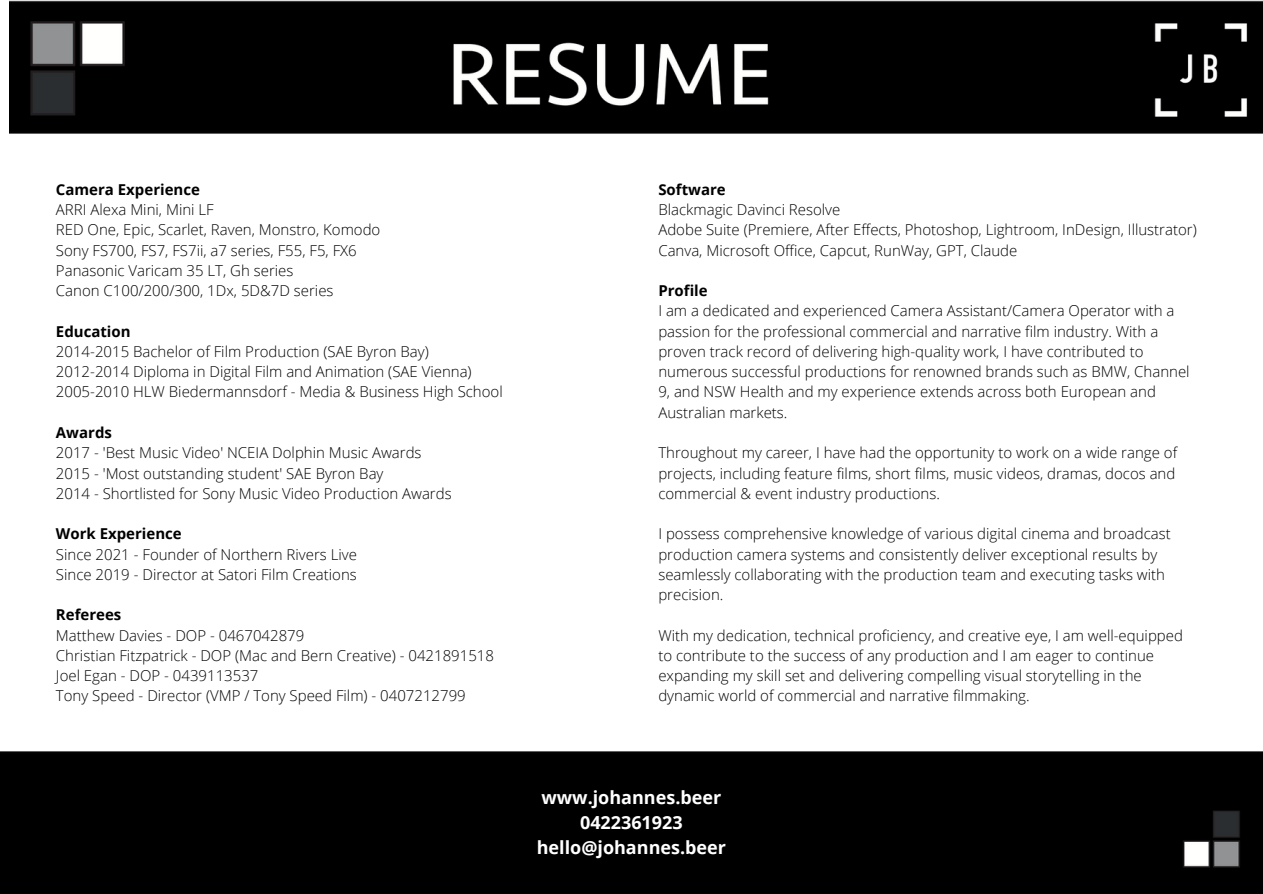
<style>
.page{position:relative;width:1263px;height:894px;background:#fff}
.page>*{position:absolute;margin:0;border:0;box-sizing:border-box;transform-origin:0 0}
.t1{font:700 18px/24.8px "Open Sans";color:#fff;text-align:center}
.t2{font:300 15px/20.2px "Open Sans";color:#000}
.t3{font:700 15px "Open Sans";color:#000}
</style>
<div class="page">
<img style="left:0;top:751px;width:1263px;height:141px">
<img style="left:10px;top:0;width:1253px;height:134px">
<div style="left:64px;top:756px;width:1056px;height:132px;background:#000"></div>
<p class="t3" style="left:56px;top:179px;width:146px">Camera Experience</p>
<p class="t2" style="left:56px;top:199px;width:159px">ARRI Alexa Mini, Mini LF</p>
<p class="t2" style="left:56px;top:219px;width:326px">RED One, Epic, Scarlet, Raven, Monstro, Komodo</p>
<p class="t2" style="left:56px;top:239px;width:302px">Sony FS700, FS7, FS7ii, a7 series, F55, F5, FX6</p>
<p class="t2" style="left:56px;top:260px;width:239px">Panasonic Varicam 35 LT, Gh series</p>
<p class="t2" style="left:56px;top:280px;width:279px">Canon C100/200/300, 1Dx, 5D&amp;7D series</p>
<p class="t3" style="left:56px;top:320px;width:76px">Education</p>
<p class="t2" style="left:56px;top:341px;width:374px">2014-2015 Bachelor of Film Production (SAE Byron Bay)</p>
<p class="t2" style="left:56px;top:361px;width:417px">2012-2014 Diploma in Digital Film and Animation (SAE Vienna)</p>
<p class="t2" style="left:56px;top:381px;width:448px">2005-2010 HLW Biedermannsdorf - Media &amp; Business High School</p>
<p class="t3" style="left:56px;top:422px;width:57px">Awards</p>
<p class="t2" style="left:56px;top:442px;width:367px">2017 - 'Best Music Video' NCEIA Dolphin Music Awards</p>
<p class="t2" style="left:56px;top:462px;width:329px">2015 - 'Most outstanding student' SAE Byron Bay</p>
<p class="t2" style="left:56px;top:482px;width:397px">2014 - Shortlisted for Sony Music Video Production Awards</p>
<p class="t3" style="left:56px;top:523px;width:127px">Work Experience</p>
<p class="t2" style="left:56px;top:543px;width:302px">Since 2021 - Founder of Northern Rivers Live</p>
<p class="t2" style="left:56px;top:563px;width:302px">Since 2019 - Director at Satori Film Creations</p>
<p class="t3" style="left:56px;top:604px;width:67px">Referees</p>
<p class="t2" style="left:56px;top:624px;width:250px">Matthew Davies - DOP - 0467042879</p>
<p class="t2" style="left:56px;top:644px;width:440px">Christian Fitzpatrick - DOP (Mac and Bern Creative) - 0421891518</p>
<p class="t2" style="left:56px;top:665px;width:204px">Joel Egan - DOP - 0439113537</p>
<p class="t2" style="left:56px;top:685px;width:411px">Tony Speed - Director (VMP / Tony Speed Film) - 0407212799</p>
<p class="t3" style="left:658px;top:179px;width:69px">Software</p>
<p class="t2" style="left:658px;top:199px;width:183px">Blackmagic Davinci Resolve</p>
<p class="t2" style="left:658px;top:219px;width:540px">Adobe Suite (Premiere, After Effects, Photoshop, Lightroom, InDesign, Illustrator)</p>
<p class="t2" style="left:658px;top:239px;width:361px">Canva, Microsoft Office, Capcut, RunWay, GPT, Claude</p>
<p class="t3" style="left:658px;top:280px;width:51px">Profile</p>
<p class="t2" style="left:658px;top:300px;width:533px">I am a dedicated and experienced Camera Assistant/Camera Operator with a passion for the professional commercial and narrative film industry. With a proven track record of delivering high-quality work, I have contributed to numerous successful productions for renowned brands such as BMW, Channel 9, and NSW Health and my experience extends across both European and Australian markets.</p>
<p class="t2" style="left:658px;top:442px;width:520px;text-align:justify">Throughout my career, I have had the opportunity to work on a wide range of projects, including feature films, short films, music videos, dramas, docos and commercial &amp; event industry productions.</p>
<p class="t2" style="left:658px;top:523px;width:514px">I possess comprehensive knowledge of various digital cinema and broadcast production camera systems and consistently deliver exceptional results by seamlessly collaborating with the production team and executing tasks with precision.</p>
<p class="t2" style="left:658px;top:624px;width:526px">With my dedication, technical proficiency, and creative eye, I am well-equipped to contribute to the success of any production and I am eager to continue expanding my skill set and delivering compelling visual storytelling in the dynamic world of commercial and narrative filmmaking.</p>
<h1 class="t1" style="left:537px;top:784px;width:191px">www.johannes.beer<br>0422361923 hello@johannes.beer</h1>
</div>
